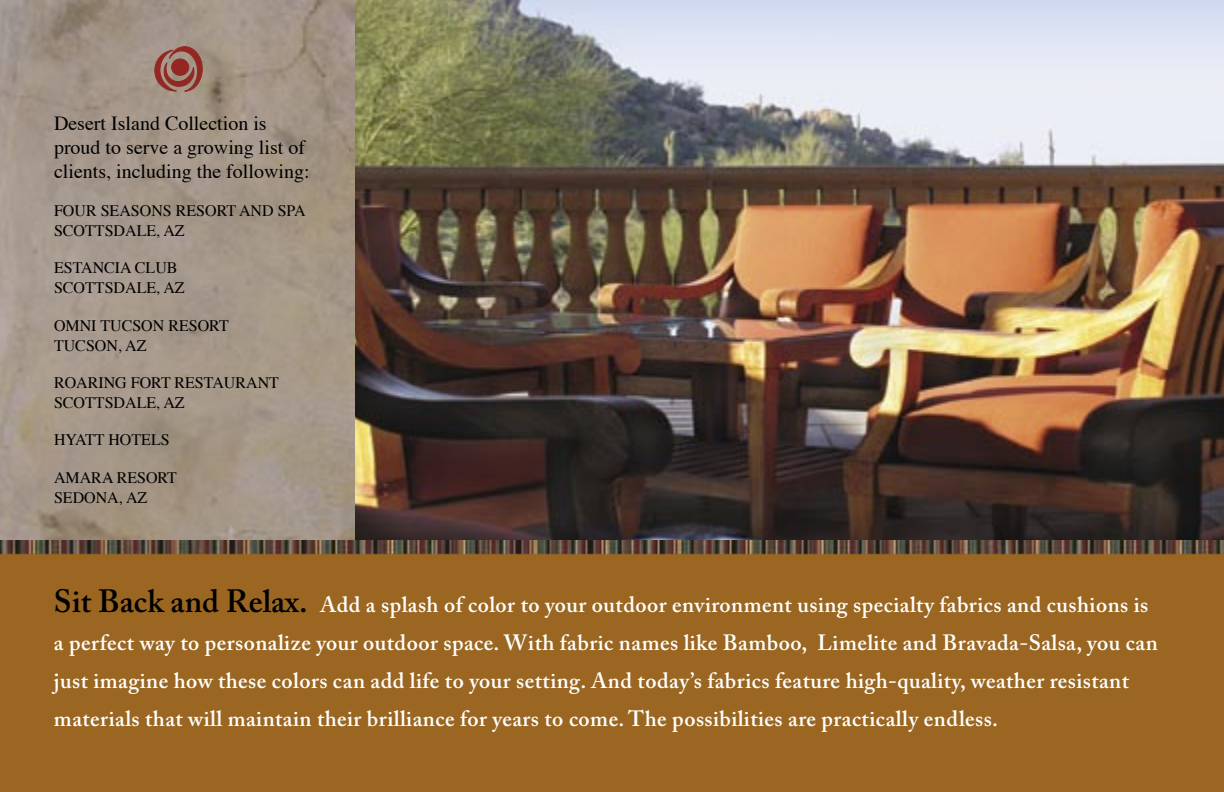
<style>
.page{position:relative;width:1224px;height:792px;background:#fff}
.page>*{position:absolute;margin:0;border:0;box-sizing:border-box;transform-origin:0 0}
.t1{font:600 22px/38px "Adobe Caslon Pro";letter-spacing:.02em;color:#fff}
.t2{font:20px/24px "Times";color:#000}
.t3{font:16px/20px "Times";color:#000}
.s1{font-size:32px;color:#000}
</style>
<div class="page">
<img style="left:355px;top:0;width:869px;height:540px">
<img style="left:0;top:0;width:355px;height:540px">
<div style="left:0;top:554px;width:1224px;height:238px;background:#9a6621"></div>
<img style="left:0;top:540px;width:1224px;height:14px">
<svg style="left:155px;top:46px;width:47px;height:45px;background:#9c655b"></svg>
<div style="left:172px;top:59px;width:17px;height:16px;background:#932823;border-radius:50%"></div>
<div style="left:171px;top:59px;width:18px;height:17px;border:1px solid #932823;border-radius:50%"></div>
<p class="t2" style="left:54px;top:113px;width:257px">Desert Island Collection is proud to serve a growing list of clients, including the following:</p>
<p class="t3" style="left:54px;top:202px;width:253px">FOUR SEASONS RESORT AND SPA<br>SCOTTSDALE, AZ</p>
<p class="t3" style="left:54px;top:259px;width:132px">ESTANCIA CLUB<br>SCOTTSDALE, AZ</p>
<p class="t3" style="left:54px;top:316px;width:176px">OMNI TUCSON RESORT<br>TUCSON, AZ</p>
<p class="t3" style="left:54px;top:374px;width:227px">ROARING FORT RESTAURANT<br>SCOTTSDALE, AZ</p>
<p class="t3" style="left:54px;top:431px;width:117px">HYATT HOTELS</p>
<p class="t3" style="left:54px;top:468px;width:125px">AMARA RESORT<br>SEDONA, AZ</p>
<p class="t1" style="left:54px;top:585px;width:1105px"><span class="s1">Sit Back and Relax.</span> Add a splash of color to your outdoor environment using specialty fabrics and cushions is a perfect way to personalize your outdoor space. With fabric names like Bamboo, Limelite and Bravada-Salsa, you can just imagine how these colors can add life to your setting. And today’s fabrics feature high-quality, weather resistant materials that will maintain their brilliance for years to come. The possibilities are practically endless.</p>
</div>
